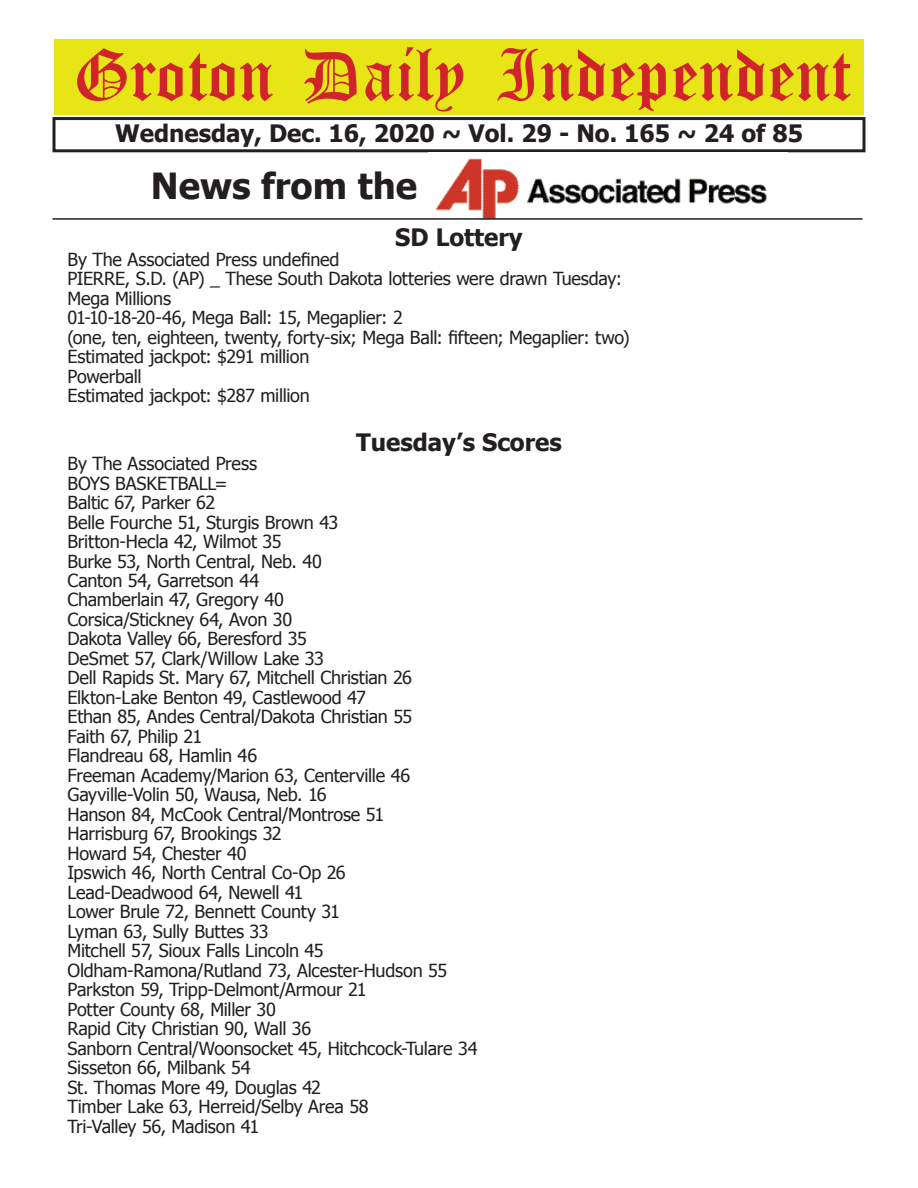
<style>
.page{position:relative;width:918px;height:1188px;background:#fff}
.page>*{position:absolute;margin:0;border:0;box-sizing:border-box;transform-origin:0 0}
.t1{font:54px "Old English Five";color:#d1232a}
.t2{font:700 36px "Tahoma";color:#231f20}
.t3{font:700 24px "Tahoma";color:#231f20}
.t4{font:18px/19.5px "Tahoma";letter-spacing:-.015em;color:#231f20}
</style>
<div class="page">
<div style="left:52px;top:117px;width:814px;height:35px;border:3px solid #231f20"></div>
<div style="left:54px;top:40px;width:810px;height:75px;background:#e7e515"></div>
<img style="left:435px;top:158px;width:332px;height:60px">
<hr style="left:52px;top:218px;width:810px;height:2px;background:#231f20">
<h1 class="t1" style="left:73px;top:50px;width:779px">Groton Daily Independent</h1>
<h3 class="t3" style="left:115px;top:116px;width:689px">Wednesday, Dec. 16, 2020 ~ Vol. 29 - No. 165 ~ 24 of 85</h3>
<h2 class="t2" style="left:151px;top:161px;width:268px">News from the</h2>
<h3 class="t3" style="left:395px;top:221px;width:129px">SD Lottery</h3>
<p class="t4" style="left:68px;top:249px;width:564px">By The Associated Press undefined<br>PIERRE, S.D. (AP) _ These South Dakota lotteries were drawn Tuesday:<br>Mega Millions<br>01-10-18-20-46, Mega Ball: 15, Megaplier: 2<br>(one, ten, eighteen, twenty, forty-six; Mega Ball: fifteen; Megaplier: two)<br>Estimated jackpot: $291 million<br>Powerball<br>Estimated jackpot: $287 million</p>
<h3 class="t3" style="left:356px;top:425px;width:207px">Tuesday’s Scores</h3>
<p class="t4" style="left:68px;top:453px;width:412px">By The Associated Press<br>BOYS BASKETBALL=<br>Baltic 67, Parker 62<br>Belle Fourche 51, Sturgis Brown 43<br>Britton-Hecla 42, Wilmot 35<br>Burke 53, North Central, Neb. 40<br>Canton 54, Garretson 44<br>Chamberlain 47, Gregory 40<br>Corsica/Stickney 64, Avon 30<br>Dakota Valley 66, Beresford 35<br>DeSmet 57, Clark/Willow Lake 33<br>Dell Rapids St. Mary 67, Mitchell Christian 26<br>Elkton-Lake Benton 49, Castlewood 47<br>Ethan 85, Andes Central/Dakota Christian 55<br>Faith 67, Philip 21<br>Flandreau 68, Hamlin 46<br>Freeman Academy/Marion 63, Centerville 46<br>Gayville-Volin 50, Wausa, Neb. 16<br>Hanson 84, McCook Central/Montrose 51<br>Harrisburg 67, Brookings 32<br>Howard 54, Chester 40<br>Ipswich 46, North Central Co-Op 26<br>Lead-Deadwood 64, Newell 41<br>Lower Brule 72, Bennett County 31<br>Lyman 63, Sully Buttes 33<br>Mitchell 57, Sioux Falls Lincoln 45<br>Oldham-Ramona/Rutland 73, Alcester-Hudson 55<br>Parkston 59, Tripp-Delmont/Armour 21<br>Potter County 68, Miller 30<br>Rapid City Christian 90, Wall 36<br>Sanborn Central/Woonsocket 45, Hitchcock-Tulare 34<br>Sisseton 66, Milbank 54<br>St. Thomas More 49, Douglas 42<br>Timber Lake 63, Herreid/Selby Area 58<br>Tri-Valley 56, Madison 41</p>
</div>
